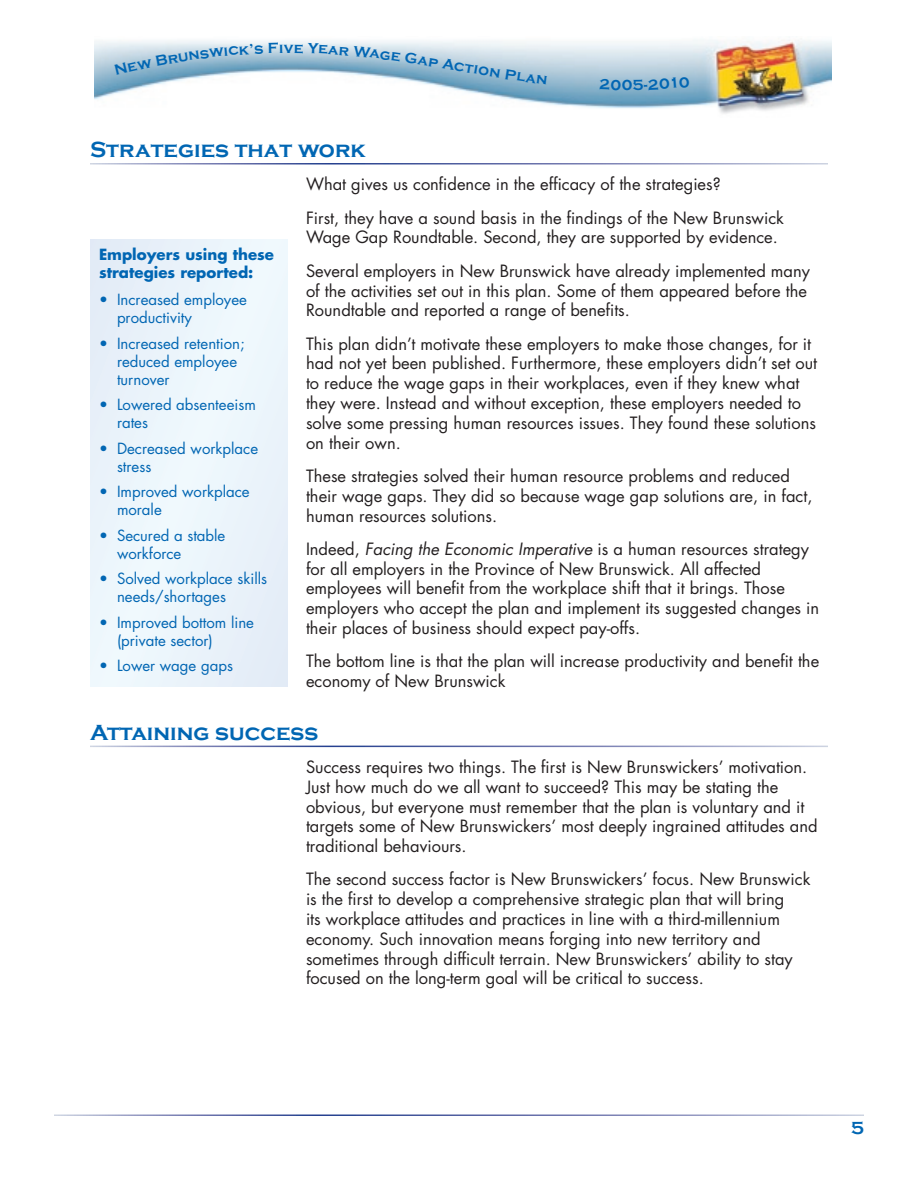
<style>
.page{position:relative;width:918px;height:1188px;background:#fff}
.page>*{position:absolute;margin:0;border:0;box-sizing:border-box;transform-origin:0 0}
.t1{font:700 22.5px "Copperplate Gothic";color:#0166b3}
.t2{font:700 18px "Copperplate Gothic";color:#0166b3}
.t3{font:16.5px/19.8px "Futura";color:#231f20}
.t4{font:15px/18px "Futura";color:#0166b3}
.t5{font:700 15px/18px "Futura";color:#0166b3}
.t6{font:700 15px "Copperplate Gothic";color:#0166b3}
.s1{font-style:italic}
</style>
<div class="page">
<img style="left:95px;top:40px;width:736px;height:74px">
<div style="left:90px;top:239px;width:198px;height:448px;background:#ebf4fb"></div>
<svg style="left:114px;top:43px;width:149px;height:32px;background:#adc8d9"></svg>
<svg style="left:269px;top:42px;width:14px;height:11px"></svg>
<svg style="left:295px;top:43px;width:143px;height:24px;background:#b8d0de"></svg>
<svg style="left:489px;top:68px;width:58px;height:17px"></svg>
<svg style="left:600px;top:79px;width:21px;height:11px"></svg>
<svg style="left:633px;top:76px;width:56px;height:14px"></svg>
<p class="t6" style="left:284px;top:39px;width:11px">v</p>
<p class="t6" style="left:444px;top:55px;width:49px;rotate:10deg">Actio</p>
<p class="t6" style="left:622px;top:77px;width:12px">0</p>
<h1 class="t1" style="left:90px;top:137px;width:277px">Strategies that work</h1>
<p class="t3" style="left:306px;top:167px;width:480px;line-height:33.3px">What gives us confidence in the efficacy of the strategies?<br>First, they have a sound basis in the findings of the New Brunswick</p>
<p class="t3" style="left:306px;top:220px;width:506px;line-height:33.3px">Wage Gap Roundtable. Second, they are supported by evidence.<br>Several employers in New Brunswick have already implemented many</p>
<p class="t3" style="left:306px;top:280px;width:503px">of the activities set out in this plan. Some of them appeared before the<br>Roundtable and reported a range of benefits.</p>
<p class="t3" style="left:306px;top:333px;width:513px">This plan didn’t motivate these employers to make those changes, for it had not yet been published. Furthermore, these employers didn’t set out to reduce the wage gaps in their workplaces, even if they knew what they were. Instead and without exception, these employers needed to solve some pressing human resources issues. They found these solutions on their own.</p>
<p class="t3" style="left:306px;top:466px;width:508px">These strategies solved their human resource problems and reduced their wage gaps. They did so because wage gap solutions are, in fact, human resources solutions.</p>
<p class="t3" style="left:306px;top:539px;width:515px">Indeed, <span class="s1">Facing the Economic Imperative</span> is a human resources strategy for all employers in the Province of New Brunswick. All affected employees will benefit from the workplace shift that it brings. Those employers who accept the plan and implement its suggested changes in their places of business should expect pay-offs.</p>
<p class="t3" style="left:306px;top:651px;width:515px">The bottom line is that the plan will increase productivity and benefit the economy of New Brunswick</p>
<h1 class="t1" style="left:90px;top:720px;width:230px">Attaining success</h1>
<p class="t3" style="left:306px;top:757px;width:513px">Success requires two things. The first is New Brunswickers’ motivation.<br>Just how much do we all want to succeed? This may be stating the obvious, but everyone must remember that the plan is voluntary and it targets some of New Brunswickers’ most deeply ingrained attitudes and traditional behaviours.</p>
<p class="t3" style="left:306px;top:869px;width:506px">The second success factor is New Brunswickers’ focus. New Brunswick is the first to develop a comprehensive strategic plan that will bring<br>its workplace attitudes and practices in line with a third-millennium economy. Such innovation means forging into new territory and sometimes through difficult terrain. New Brunswickers’ ability to stay focused on the long-term goal will be critical to success.</p>
<p class="t5" style="left:99px;top:245px;width:177px">Employers using these strategies reported:</p>
<p class="t4" style="left:117px;top:291px;width:131px;text-indent:-18px">• Increased employee productivity</p>
<p class="t4" style="left:117px;top:334px;width:129px;text-indent:-18px">• Increased retention; reduced employee turnover</p>
<p class="t4" style="left:117px;top:396px;width:140px;text-indent:-18px">• Lowered absenteeism rates</p>
<p class="t4" style="left:117px;top:439px;width:143px;text-indent:-18px">• Decreased workplace stress</p>
<p class="t4" style="left:117px;top:483px;width:134px;text-indent:-18px">• Improved workplace morale</p>
<p class="t4" style="left:117px;top:526px;width:110px;text-indent:-18px">• Secured a stable workforce</p>
<p class="t4" style="left:117px;top:570px;width:152px;text-indent:-18px">• Solved workplace skills needs/shortages</p>
<p class="t4" style="left:117px;top:613px;width:139px;text-indent:-18px">• Improved bottom line (private sector)</p>
<p class="t4" style="left:99px;top:657px;width:136px">• Lower wage gaps</p>
<p class="t2" style="left:851px;top:1118px;width:14px">5</p>
</div>
